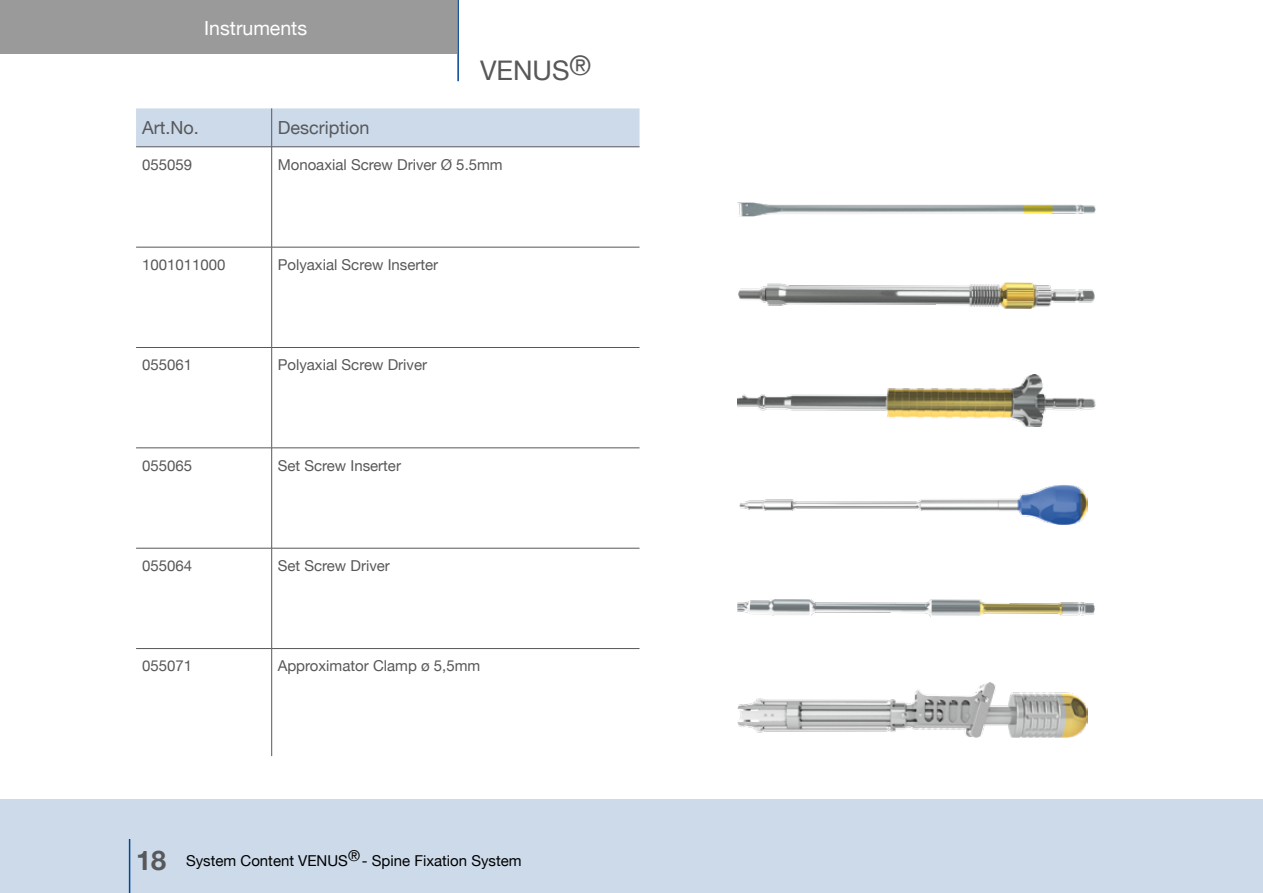
<style>
.page{position:relative;width:1263px;height:893px;background:#fff}
.page>*{position:absolute;margin:0;border:0;box-sizing:border-box;transform-origin:0 0}
.t1{font:27px "Helvetica Neue";color:#58585a}
.t2{font:700 27px "Helvetica Neue";color:#58585a}
.t3{font:19.5px "Helvetica Neue";color:#fff}
.t4{font:18px "Helvetica Neue";color:#58585a}
.t5{font:15px "Helvetica Neue";color:#58585a}
.t6{font:15px "Helvetica Neue";color:#000}
</style>
<div class="page">
<div style="left:0;top:799px;width:1263px;height:94px;background:#ccdaea"></div>
<hr style="left:129px;top:839px;width:1px;height:54px;background:#004494">
<div style="left:0;top:0;width:457px;height:54px;background:#9a9a9a"></div>
<hr style="left:457px;top:0;width:2px;height:81px;background:#004494">
<div style="left:136px;top:108px;width:503px;height:39px;background:#ccdaea"></div>
<hr style="left:271px;top:108px;width:1px;height:39px;background:#58585a">
<hr style="left:271px;top:147px;width:1px;height:100px;background:#58585a">
<hr style="left:271px;top:247px;width:1px;height:100px;background:#58585a">
<hr style="left:271px;top:348px;width:1px;height:100px;background:#58585a">
<hr style="left:271px;top:448px;width:1px;height:100px;background:#58585a">
<hr style="left:271px;top:548px;width:1px;height:100px;background:#58585a">
<hr style="left:271px;top:649px;width:1px;height:107px;background:#58585a">
<hr style="left:136px;top:147px;width:136px;height:1px;background:#58585a">
<hr style="left:272px;top:147px;width:367px;height:1px;background:#58585a">
<hr style="left:136px;top:247px;width:136px;height:1px;background:#58585a">
<hr style="left:272px;top:247px;width:367px;height:1px;background:#58585a">
<hr style="left:136px;top:347px;width:136px;height:1px;background:#58585a">
<hr style="left:272px;top:347px;width:367px;height:1px;background:#58585a">
<hr style="left:136px;top:448px;width:136px;height:1px;background:#58585a">
<hr style="left:272px;top:448px;width:367px;height:1px;background:#58585a">
<hr style="left:136px;top:548px;width:136px;height:1px;background:#58585a">
<hr style="left:272px;top:548px;width:367px;height:1px;background:#58585a">
<hr style="left:136px;top:648px;width:136px;height:1px;background:#58585a">
<hr style="left:272px;top:648px;width:367px;height:1px;background:#58585a">
<img style="left:737px;top:202px;width:358px;height:15px">
<img style="left:737px;top:374px;width:358px;height:53px">
<img style="left:737px;top:599px;width:357px;height:17px">
<img style="left:737px;top:682px;width:350px;height:55px">
<img style="left:740px;top:485px;width:347px;height:39px">
<img style="left:738px;top:283px;width:356px;height:26px">
<h2 class="t3" style="left:204px;top:17px;width:104px">Instruments</h2>
<h1 class="t1" style="left:480px;top:54px;width:113px">VENUS®</h1>
<p class="t4" style="left:142px;top:117px;width:58px">Art.No.</p>
<p class="t4" style="left:278px;top:117px;width:93px">Description</p>
<p class="t5" style="left:142px;top:155px;width:52px">055059</p>
<p class="t5" style="left:278px;top:155px;width:227px">Monoaxial Screw Driver Ø 5.5mm</p>
<p class="t5" style="left:142px;top:256px;width:85px">1001011000</p>
<p class="t5" style="left:278px;top:256px;width:162px">Polyaxial Screw Inserter</p>
<p class="t5" style="left:142px;top:356px;width:52px">055061</p>
<p class="t5" style="left:278px;top:356px;width:151px">Polyaxial Screw Driver</p>
<p class="t5" style="left:142px;top:456px;width:52px">055065</p>
<p class="t5" style="left:278px;top:456px;width:125px">Set Screw Inserter</p>
<p class="t5" style="left:142px;top:557px;width:52px">055064</p>
<p class="t5" style="left:278px;top:557px;width:114px">Set Screw Driver</p>
<p class="t5" style="left:142px;top:657px;width:52px">055071</p>
<p class="t5" style="left:278px;top:657px;width:204px">Approximator Clamp ø 5,5mm</p>
<h1 class="t2" style="left:136px;top:844px;width:32px">18</h1>
<p class="t6" style="left:186px;top:851px;width:337px">System Content VENUS®- Spine Fixation System</p>
</div>
